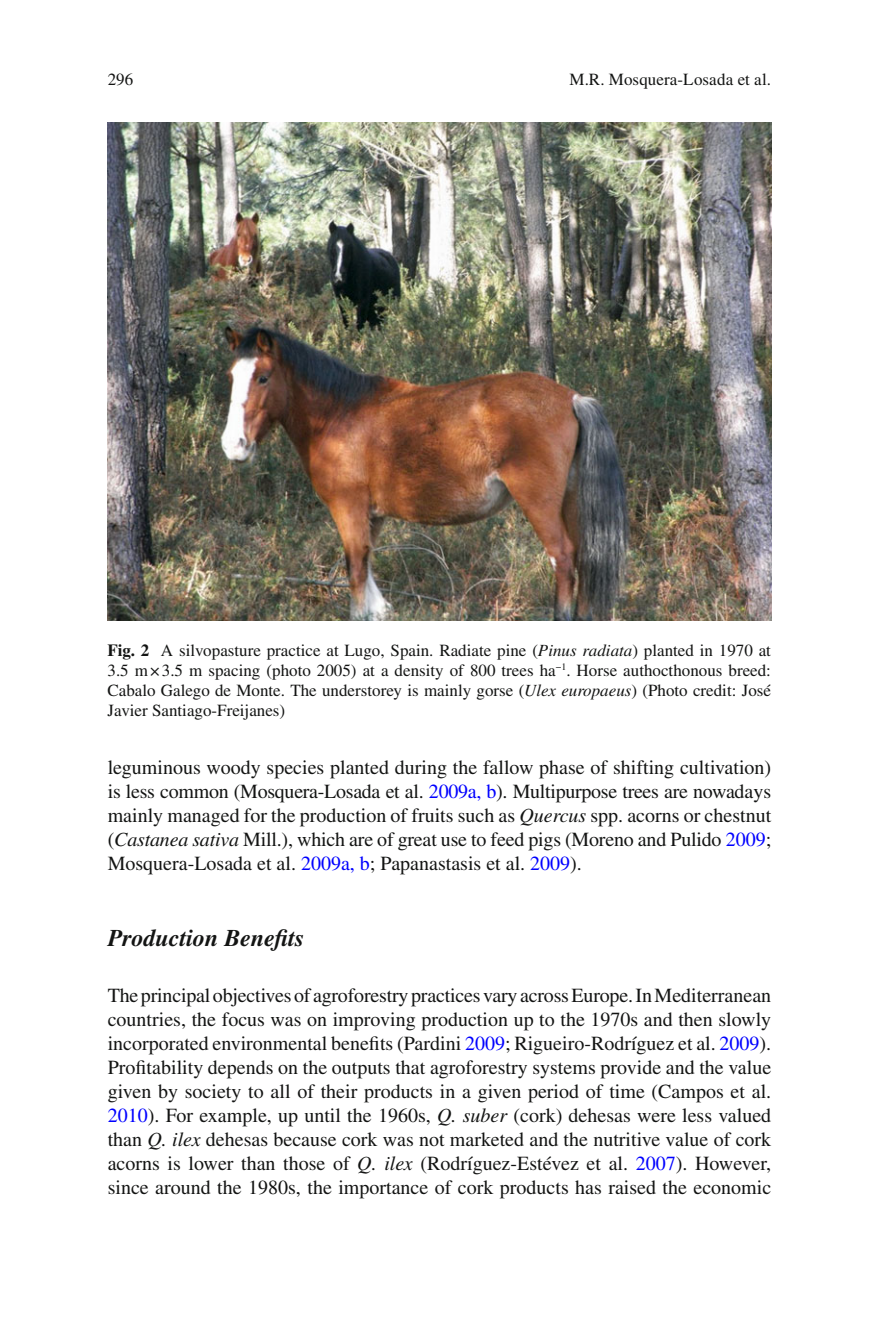
<style>
.page{position:relative;width:879px;height:1333px;background:#fff}
.page>*{position:absolute;margin:0;border:0;box-sizing:border-box;transform-origin:0 0}
.t1{font:italic 700 24px "Times";color:#131413}
.t2{font:20px/24px "Times";color:#131413;text-align:justify}
.t3{font:17px/20px "Times";color:#131413;text-align:justify}
.s1{font-weight:700}
.s2{font-style:italic}
.s3{color:#00f}
</style>
<div class="page">
<img style="left:108px;top:122px;width:663px;height:498px">
<p class="t3" style="left:108px;top:71px;width:27px">296</p>
<p class="t3" style="left:569px;top:71px;width:203px">M.R. Mosquera-Losada et al.</p>
<p class="t3" style="left:107px;top:641px;width:665px"><span class="s1">Fig. 2</span> A silvopasture practice at Lugo, Spain. Radiate pine ( <span class="s2">Pinus radiata</span> ) planted in 1970 at 3.5 m × 3.5 m spacing (photo 2005) at a density of 800 trees ha <sup>−1</sup> . Horse authocthonous breed:<br>Cabalo Galego de Monte. The understorey is mainly gorse ( <span class="s2">Ulex europaeus</span> ) (Photo credit: José Javier Santiago-Freijanes)</p>
<p class="t2" style="left:108px;top:757px;width:665px">leguminous woody species planted during the fallow phase of shifting cultivation) is less common (Mosquera-Losada et al. <span class="s3">2009a, b</span> ) . Multipurpose trees are nowadays mainly managed for the production of fruits such as <span class="s2">Quercus</span> spp. acorns or chestnut ( <span class="s2">Castanea sativa</span> Mill.), which are of great use to feed pigs (Moreno and Pulido <span class="s3">2009</span> ; Mosquera-Losada et al. <span class="s3">2009a, b</span> ; Papanastasis et al. <span class="s3">2009</span> ) .</p>
<p class="t1" style="left:108px;top:929px;width:198px">Production Bene fi ts</p>
<p class="t2" style="left:108px;top:985px;width:665px">The principal objectives of agroforestry practices vary across Europe. In Mediterranean countries, the focus was on improving production up to the 1970s and then slowly incorporated environmental bene fi ts (Pardini <span class="s3">2009</span> ; Rigueiro-Rodríguez et al. <span class="s3">2009</span> ) .<br>Pro fi tability depends on the outputs that agroforestry systems provide and the value given by society to all of their products in a given period of time (Campos et al.<br><span class="s3">2010</span> ) . For example, up until the 1960s, <span class="s2">Q. suber</span> (cork) dehesas were less valued than <span class="s2">Q. ilex</span> dehesas because cork was not marketed and the nutritive value of cork acorns is lower than those of <span class="s2">Q. ilex</span> (Rodríguez-Estévez et al. <span class="s3">2007</span> ) . However, since around the 1980s, the importance of cork products has raised the economic</p>
</div>
